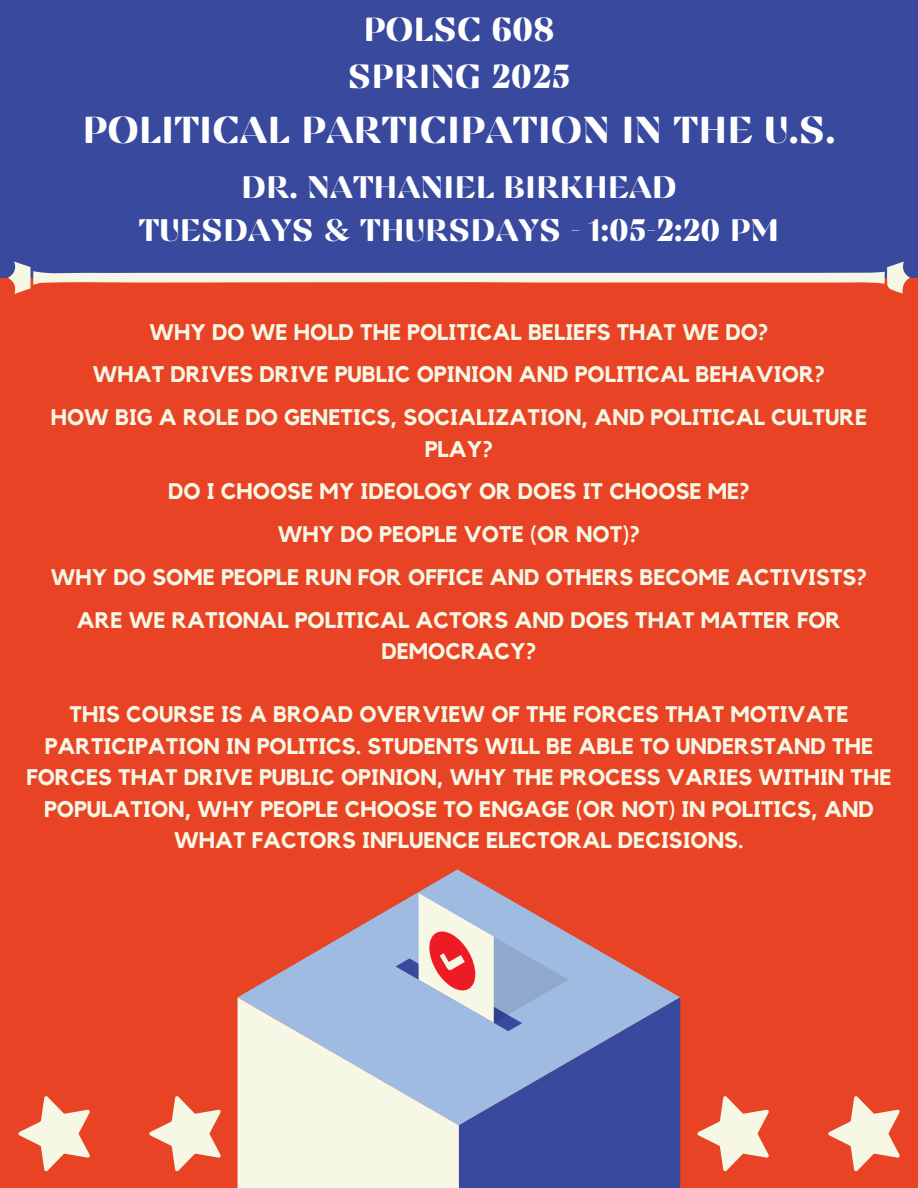
<style>
.page{position:relative;width:918px;height:1188px;background:#e84324}
.page>*{position:absolute;margin:0;border:0;box-sizing:border-box;transform-origin:0 0}
.t1{font:37.5px "Findel Display";color:#fff}
.t2{font:33.3px/46.7px "Findel Display";color:#fff;text-align:center}
.t3{font:31.05px/43.3px "Findel Display";color:#fff;text-align:center}
.t4{font:700 22.5px/31.5px "Kollektif";color:#f7f7e6;text-align:center}
</style>
<div class="page">
<svg style="left:417px;top:869px;width:81px;height:24px"></svg>
<svg style="left:238px;top:893px;width:442px;height:295px"></svg>
<div style="left:0;top:0;width:917px;height:278px;background:#38499e"></div>
<svg style="left:19px;top:1096px;width:71px;height:75px"></svg>
<svg style="left:149px;top:1096px;width:72px;height:75px"></svg>
<svg style="left:697px;top:1096px;width:72px;height:75px"></svg>
<svg style="left:828px;top:1096px;width:72px;height:75px"></svg>
<svg style="left:8px;top:261px;width:902px;height:33px"></svg>
<p class="t2" style="left:348px;top:6px;width:224px">POLSC 608<br>SPRING 2025</p>
<p class="t1" style="left:82px;top:108px;width:754px">POLITICAL PARTICIPATION IN THE U.S.</p>
<p class="t3" style="left:139px;top:166px;width:642px">DR. NATHANIEL BIRKHEAD<br>TUESDAYS &amp; THURSDAYS - 1:05-2:20 PM</p>
<h2 class="t4" style="left:149px;top:317px;width:621px">WHY DO WE HOLD THE POLITICAL BELIEFS THAT WE DO?</h2>
<h1 class="t4" style="left:93px;top:360px;width:734px">WHAT DRIVES DRIVE PUBLIC OPINION AND POLITICAL BEHAVIOR?</h1>
<h2 class="t4" style="left:51px;top:402px;width:818px">HOW BIG A ROLE DO GENETICS, SOCIALIZATION, AND POLITICAL CULTURE<br>PLAY?</h2>
<p class="t4" style="left:168px;top:477px;width:583px">DO I CHOOSE MY IDEOLOGY OR DOES IT CHOOSE ME?</p>
<p class="t4" style="left:278px;top:519px;width:364px">WHY DO PEOPLE VOTE (OR NOT)?</p>
<p class="t4" style="left:51px;top:562px;width:818px">WHY DO SOME PEOPLE RUN FOR OFFICE AND OTHERS BECOME ACTIVISTS?</p>
<p class="t4" style="left:77px;top:605px;width:766px">ARE WE RATIONAL POLITICAL ACTORS AND DOES THAT MATTER FOR<br>DEMOCRACY?</p>
<p class="t4" style="left:26px;top:699px;width:867px">THIS COURSE IS A BROAD OVERVIEW OF THE FORCES THAT MOTIVATE PARTICIPATION IN POLITICS. STUDENTS WILL BE ABLE TO UNDERSTAND THE FORCES THAT DRIVE PUBLIC OPINION, WHY THE PROCESS VARIES WITHIN THE POPULATION, WHY PEOPLE CHOOSE TO ENGAGE (OR NOT) IN POLITICS, AND WHAT FACTORS INFLUENCE ELECTORAL DECISIONS.</p>
</div>
